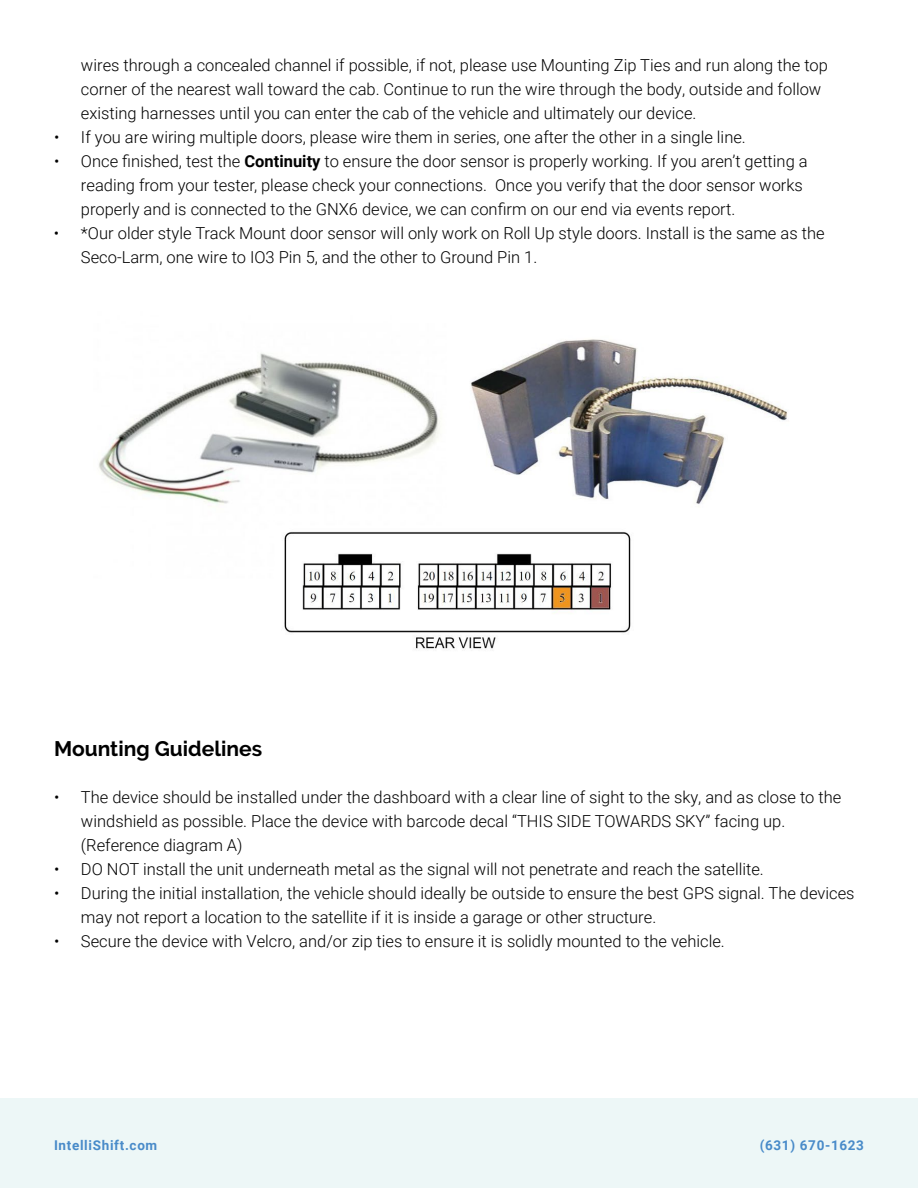
<style>
.page{position:relative;width:918px;height:1188px;background:#fff}
.page>*{position:absolute;margin:0;border:0;box-sizing:border-box;transform-origin:0 0}
.t1{font:700 21px "Raleway";color:#000}
.t2{font:300 16.5px/24px "Roboto";color:#000}
.t3{font:700 13.5px "Roboto";letter-spacing:.05em;color:#498bc9}
.s1{font-weight:700}
</style>
<div class="page">
<div style="left:0;top:1098px;width:918px;height:90px;background:#edf7f7"></div>
<img style="left:99px;top:339px;width:689px;height:310px">
<p class="t2" style="left:81px;top:53px;width:748px">wires through a concealed channel if possible, if not, please use Mounting Zip Ties and run along the top corner of the nearest wall toward the cab. Continue to run the wire through the body, outside and follow existing harnesses until you can enter the cab of the vehicle and ultimately our device.</p>
<p class="t2" style="left:54px;top:125px;width:693px">• If you are wiring multiple doors, please wire them in series, one after the other in a single line.</p>
<p class="t2" style="left:81px;top:149px;width:728px;text-indent:-27px">• Once finished, test the <span class="s1">Continuity</span> to ensure the door sensor is properly working. If you aren’t getting a reading from your tester, please check your connections. Once you verify that the door sensor works properly and is connected to the GNX6 device, we can confirm on our end via events report.</p>
<p class="t2" style="left:81px;top:221px;width:745px;text-indent:-27px">• *Our older style Track Mount door sensor will only work on Roll Up style doors. Install is the same as the<br>Seco-Larm, one wire to IO3 Pin 5, and the other to Ground Pin 1.</p>
<p class="t1" style="left:54px;top:736px;width:210px">Mounting Guidelines</p>
<p class="t2" style="left:81px;top:785px;width:762px;text-indent:-27px">• The device should be installed under the dashboard with a clear line of sight to the sky, and as close to the windshield as possible. Place the device with barcode decal “THIS SIDE TOWARDS SKY” facing up. (Reference diagram A)</p>
<p class="t2" style="left:54px;top:857px;width:711px">• DO NOT install the unit underneath metal as the signal will not penetrate and reach the satellite.</p>
<p class="t2" style="left:81px;top:881px;width:775px;text-indent:-27px">• During the initial installation, the vehicle should ideally be outside to ensure the best GPS signal. The devices may not report a location to the satellite if it is inside a garage or other structure.</p>
<p class="t2" style="left:54px;top:929px;width:672px">• Secure the device with Velcro, and/or zip ties to ensure it is solidly mounted to the vehicle.</p>
<p class="t3" style="left:54px;top:1136px;width:105px">IntelliShift.com</p>
<p class="t3" style="left:760px;top:1136px;width:106px">(631) 670-1623</p>
</div>
